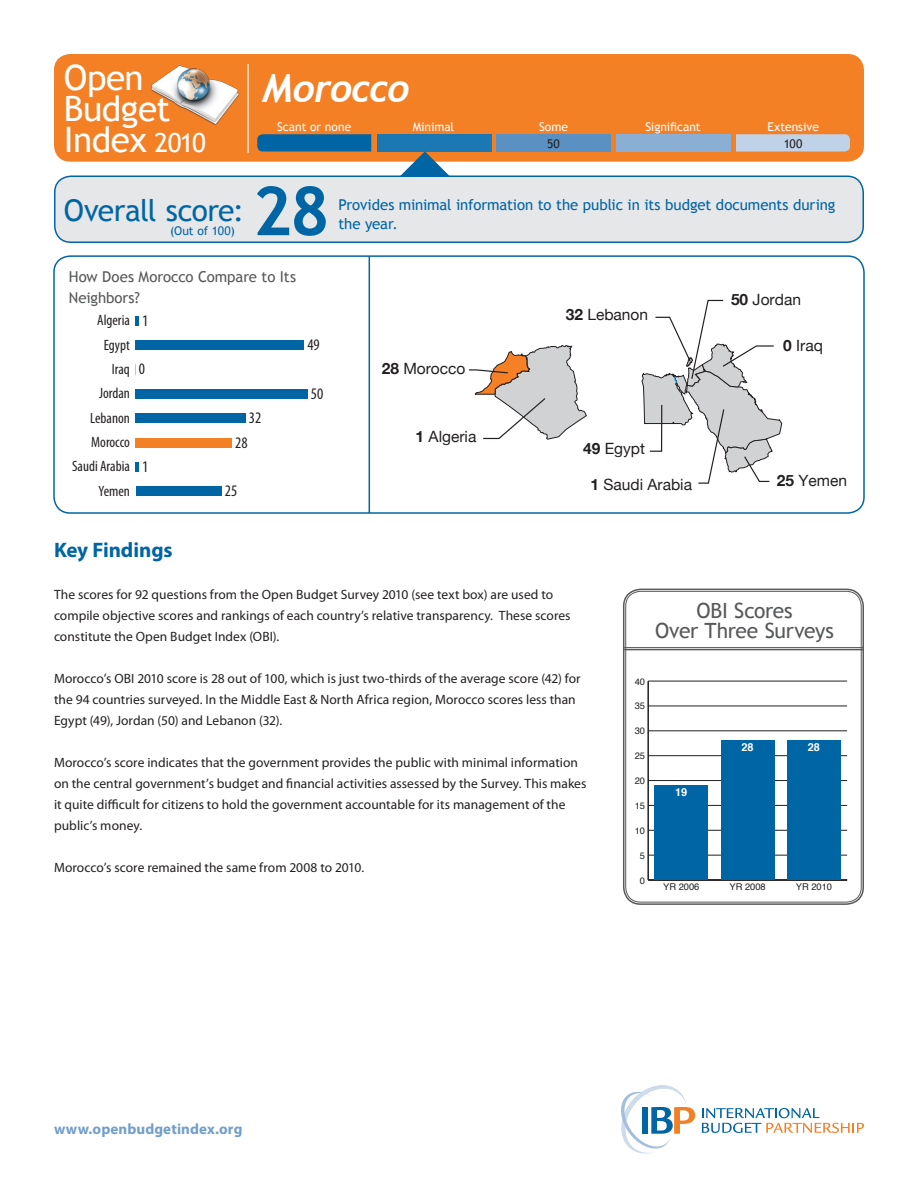
<style>
.page{position:relative;width:918px;height:1188px;background:#fff}
.page>*{position:absolute;margin:0;border:0;box-sizing:border-box;transform-origin:0 0}
.t1{font:700 67.5px "Trebuchet MS";color:#0065a4}
.Country_Name{font:italic 700 39px "Trebuchet";letter-spacing:-.03em;color:#fff}
.t2{font:34.95px "Trebuchet MS";letter-spacing:-.015em;color:#fff}
.t3{font:30px "Trebuchet MS";letter-spacing:-.02em;color:#0065a4}
.t4{font:21px/19.5px "Trebuchet MS";letter-spacing:-.015em;color:#57585a;text-align:center}
.TX_H1{font:700 21px "Myriad Pro";letter-spacing:-.005em;color:#0065a4}
.t5{font:condensed 16.2px "Myriad Pro";color:#231f20}
.t6{font:15.6px "Helvetica Neue";color:#231f20}
.t7{font:15px "Trebuchet MS";letter-spacing:-.01em;color:#0065a4}
.t8{font:condensed 15px "Myriad Pro";color:#231f20}
.TEXT{font:15px/21px "Trebuchet MS";letter-spacing:-.005em;color:#57585a}
.URL{font:700 15px "Myriad Pro";letter-spacing:.01em;color:#729eca}
.TEXT-2{font:13.5px/21px "Myriad Pro";letter-spacing:.005em;color:#231f20}
.t9{font:12px "Trebuchet MS";color:#fff}
.t10{font:12px "Trebuchet MS";color:#0065a4}
.t11{font:12px "Trebuchet MS";color:#231f20}
.t12{font:700 10.95px "Helvetica";color:#fff}
.t13{font:9.3px "Helvetica";color:#231f20}
.s1{font-size:26.25px}
.s2{font-weight:700}
</style>
<div class="page">
<svg style="left:621px;top:1085px;width:74px;height:69px"></svg>
<svg style="left:702px;top:1108px;width:162px;height:25px"></svg>
<div style="left:53px;top:255px;width:812px;height:259px;border:2px solid #0065a4;border-radius:16px"></div>
<div style="left:54px;top:54px;width:810px;height:108px;background:#f48026;border-radius:16px"></div>
<img style="left:151px;top:65px;width:88px;height:60px">
<hr style="left:247px;top:64px;width:2px;height:89px;background:#fee1c9">
<div style="left:55px;top:176px;width:808px;height:66px;background:#e6e7e9;border-radius:16px"></div>
<div style="left:54px;top:176px;width:810px;height:67px;border:2px solid #0065a4;border-radius:16px"></div>
<div style="left:497px;top:134px;width:114px;height:17px;background:#5a90c2"></div>
<div style="left:377px;top:134px;width:114px;height:17px;background:#1b78b2"></div>
<div style="left:616px;top:134px;width:115px;height:17px;background:#8baed4"></div>
<div style="left:736px;top:134px;width:114px;height:17px;background:#c0d2e8"></div>
<svg style="left:257px;top:134px;width:114px;height:17px;background:#0565a1"></svg>
<hr style="left:369px;top:256px;width:1px;height:257px;background:#0065a4">
<div style="left:623px;top:589px;width:241px;height:316px;border:2px solid #57585a;border-radius:17px"></div>
<div style="left:625px;top:591px;width:237px;height:311px;border:1px solid #57585a;border-radius:15px"></div>
<hr style="left:624px;top:647px;width:239px;height:1px;background:#57585a">
<hr style="left:624px;top:649px;width:239px;height:1px;background:#57585a">
<svg style="left:400px;top:151px;width:50px;height:25px"></svg>
<svg style="left:136px;top:316px;width:3px;height:10px"></svg>
<div style="left:136px;top:340px;width:168px;height:10px;background:#0065a4"></div>
<div style="left:136px;top:389px;width:172px;height:10px;background:#0065a4"></div>
<div style="left:136px;top:413px;width:110px;height:10px;background:#0065a4"></div>
<div style="left:136px;top:438px;width:96px;height:9px;background:#f48026"></div>
<svg style="left:136px;top:462px;width:3px;height:10px"></svg>
<div style="left:136px;top:486px;width:86px;height:10px;background:#0065a4"></div>
<hr style="left:647px;top:681px;width:2px;height:199px;background:#231f20">
<hr style="left:648px;top:879px;width:199px;height:2px;background:#231f20">
<hr style="left:648px;top:855px;width:199px;height:1px;background:#231f20">
<hr style="left:648px;top:830px;width:199px;height:1px;background:#231f20">
<hr style="left:648px;top:805px;width:199px;height:1px;background:#231f20">
<hr style="left:648px;top:780px;width:199px;height:1px;background:#231f20">
<hr style="left:648px;top:755px;width:199px;height:1px;background:#231f20">
<hr style="left:648px;top:730px;width:199px;height:1px;background:#231f20">
<hr style="left:648px;top:706px;width:199px;height:1px;background:#231f20">
<hr style="left:648px;top:681px;width:199px;height:1px;background:#231f20">
<div style="left:787px;top:741px;width:54px;height:139px;background:#0065a4"></div>
<div style="left:721px;top:741px;width:54px;height:139px;background:#0065a4"></div>
<div style="left:655px;top:786px;width:53px;height:94px;background:#0065a4"></div>
<svg style="left:469px;top:345px;width:118px;height:95px"></svg>
<svg style="left:641px;top:299px;width:141px;height:185px"></svg>
<h3 class="t2" style="left:64px;top:57px;width:81px">Open</h3>
<h3 class="t2" style="left:64px;top:88px;width:108px">Budget</h3>
<h3 class="t2" style="left:64px;top:119px;width:143px">Index <span class="s1">2010</span></h3>
<p class="t3" style="left:64px;top:193px;width:182px">Overall score:</p>
<p class="t10" style="left:170px;top:223px;width:66px">(Out of 100)</p>
<p class="Country_Name" style="left:262px;top:65px;width:149px">Morocco</p>
<p class="t9" style="left:277px;top:120px;width:76px">Scant or none</p>
<p class="t9" style="left:413px;top:120px;width:43px">Minimal</p>
<p class="t9" style="left:539px;top:120px;width:31px">Some</p>
<p class="t9" style="left:645px;top:120px;width:57px">Significant</p>
<p class="t9" style="left:767px;top:120px;width:53px">Extensive</p>
<p class="t11" style="left:547px;top:136px;width:14px">50</p>
<p class="t11" style="left:784px;top:136px;width:20px">100</p>
<p class="t1" style="left:252px;top:169px;width:79px">28</p>
<p class="t7" style="left:338px;top:196px;width:499px">Provides minimal information to the public in its budget documents during</p>
<p class="t7" style="left:338px;top:215px;width:61px">the year.</p>
<p class="TEXT" style="left:69px;top:267px;width:229px">How Does Morocco Compare to Its<br>Neighbors?</p>
<p class="t8" style="left:97px;top:311px;width:34px">Algeria</p>
<p class="t5" style="left:142px;top:311px;width:8px">1</p>
<p class="t8" style="left:104px;top:336px;width:28px">Egypt</p>
<p class="t8" style="left:112px;top:360px;width:20px">Iraq</p>
<p class="t5" style="left:139px;top:359px;width:8px">0</p>
<p class="t8" style="left:99px;top:384px;width:32px">Jordan</p>
<p class="t8" style="left:90px;top:409px;width:41px">Lebanon</p>
<p class="t5" style="left:249px;top:408px;width:14px">32</p>
<p class="t8" style="left:91px;top:433px;width:40px">Morocco</p>
<p class="t5" style="left:235px;top:432px;width:14px">28</p>
<p class="t8" style="left:72px;top:457px;width:59px">Saudi Arabia</p>
<p class="t5" style="left:142px;top:457px;width:8px">1</p>
<p class="t8" style="left:99px;top:482px;width:33px">Yemen</p>
<p class="t5" style="left:225px;top:481px;width:14px">25</p>
<p class="t5" style="left:307px;top:335px;width:14px">49</p>
<p class="t5" style="left:311px;top:384px;width:14px">50</p>
<p class="t6" style="left:382px;top:359px;width:85px"><span class="s2">28</span> Morocco</p>
<p class="t6" style="left:416px;top:427px;width:62px"><span class="s2">1</span> Algeria</p>
<p class="t6" style="left:566px;top:305px;width:84px"><span class="s2">32</span> Lebanon</p>
<p class="t6" style="left:583px;top:440px;width:63px"><span class="s2">49</span> Egypt</p>
<p class="t6" style="left:590px;top:475px;width:103px"><span class="s2">1</span> Saudi Arabia</p>
<p class="t6" style="left:731px;top:290px;width:71px"><span class="s2">50</span> Jordan</p>
<p class="t6" style="left:783px;top:336px;width:41px"><span class="s2">0</span> Iraq</p>
<p class="t6" style="left:777px;top:471px;width:72px"><span class="s2">25</span> Yemen</p>
<p class="TX_H1" style="left:54px;top:536px;width:120px">Key Findings</p>
<p class="TEXT-2" style="left:54px;top:584px;width:518px">The scores for 92 questions from the Open Budget Survey 2010 (see text box) are used to compile objective scores and rankings of each country’s relative transparency. These scores constitute the Open Budget Index (OBI).</p>
<p class="TEXT-2" style="left:54px;top:668px;width:528px">Morocco’s OBI 2010 score is 28 out of 100, which is just two-thirds of the average score (42) for the 94 countries surveyed. In the Middle East &amp; North Africa region, Morocco scores less than<br>Egypt (49), Jordan (50) and Lebanon (32).</p>
<p class="TEXT-2" style="left:54px;top:752px;width:534px">Morocco’s score indicates that the government provides the public with minimal information on the central government’s budget and financial activities assessed by the Survey. This makes it quite difficult for citizens to hold the government accountable for its management of the public’s money.</p>
<p class="TEXT-2" style="left:54px;top:857px;width:312px">Morocco’s score remained the same from 2008 to 2010.</p>
<p class="t4" style="left:655px;top:601px;width:181px">OBI Scores<br>Over Three Surveys</p>
<p class="t13" style="left:635px;top:674px;width:12px">40</p>
<p class="t13" style="left:635px;top:699px;width:12px">35</p>
<p class="t13" style="left:635px;top:724px;width:12px">30</p>
<p class="t13" style="left:635px;top:749px;width:12px">25</p>
<p class="t13" style="left:635px;top:774px;width:12px">20</p>
<p class="t13" style="left:635px;top:798px;width:12px">15</p>
<p class="t13" style="left:635px;top:823px;width:12px">10</p>
<p class="t13" style="left:640px;top:848px;width:7px">5</p>
<p class="t13" style="left:640px;top:873px;width:7px">0</p>
<p class="t12" style="left:675px;top:783px;width:14px">19</p>
<p class="t12" style="left:741px;top:739px;width:14px">28</p>
<p class="t12" style="left:808px;top:739px;width:14px">28</p>
<p class="t13" style="left:663px;top:880px;width:38px">YR 2006</p>
<p class="t13" style="left:730px;top:880px;width:38px">YR 2008</p>
<p class="t13" style="left:796px;top:880px;width:38px">YR 2010</p>
<p class="URL" style="left:54px;top:1119px;width:190px">www.openbudgetindex.org</p>
</div>
